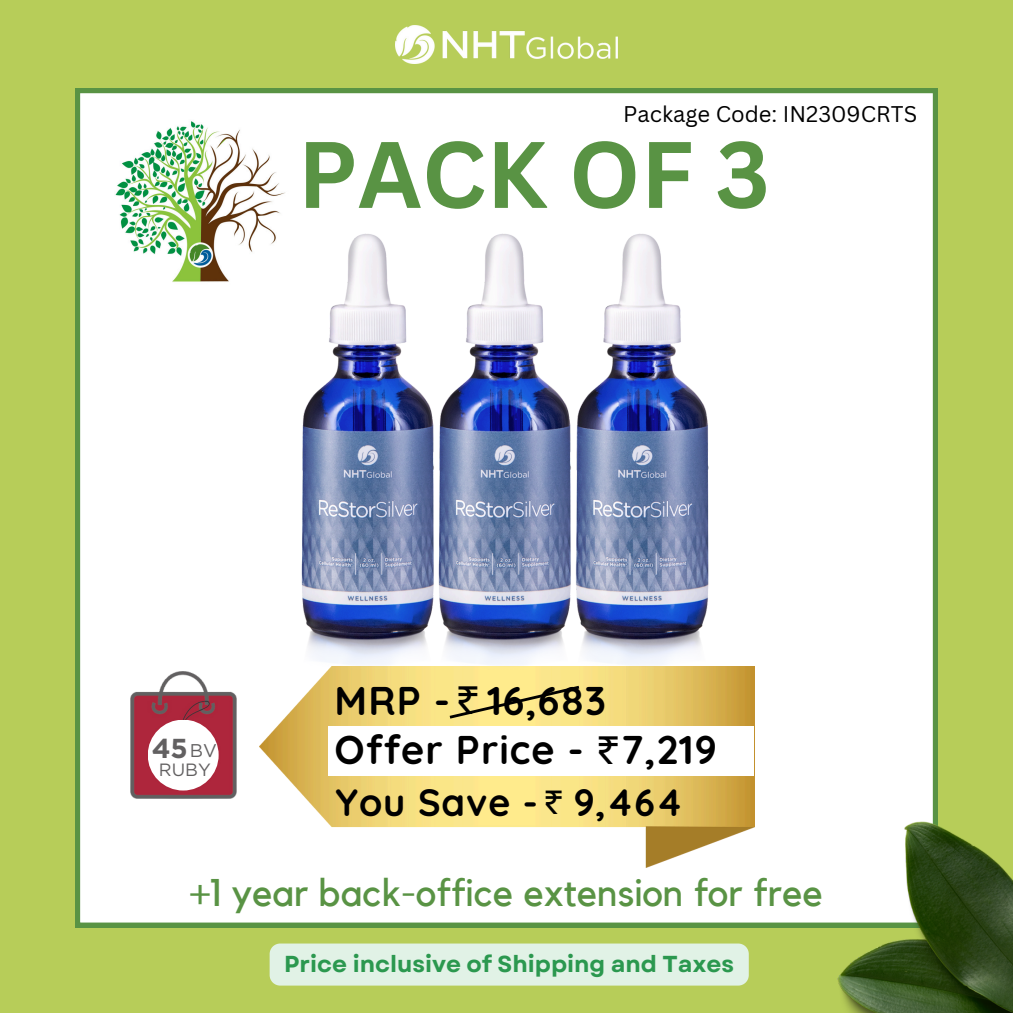
<style>
.page{position:relative;width:1013px;height:1013px;background:#fff}
.page>*{position:absolute;margin:0;border:0;box-sizing:border-box;transform-origin:0 0}
.t1{font:700 92.12px "Canva Sans";color:#599344}
.t2{font:44.38px "Noto Sans Gurmukhi";color:#000}
.t3{font:700 39.88px/49.1px "Quicksand";letter-spacing:.025em;color:#000}
.t4{font:38.5px "Kollektif";color:#599344}
.t5{font:700 37.88px "Quicksand";letter-spacing:.025em;color:#000}
.t6{font:37.62px "Noto Sans Gurmukhi";color:#000}
.t7{font:700 27.38px "Gotham";color:#626061}
.t8{font:700 23.12px "Garet";color:#2b984f}
.t9{font:22px "Canva Sans";color:#000}
.t10{font:18.38px "Gotham";color:#626061}
.t11{font:17.75px "Gotham";color:#626061}
</style>
<div class="page">
<div style="left:0;top:0;width:1012px;height:1012px;background:#b7cd59"></div>
<div style="left:75px;top:88px;width:862px;height:839px;background:#fff"></div>
<img style="left:259px;top:666px;width:495px;height:201px">
<div style="left:329px;top:726px;width:425px;height:50px;background:#fff"></div>
<svg style="left:446px;top:683px;width:136px;height:37px;background:#e9d680"></svg>
<img style="left:89px;top:94px;width:217px;height:217px;border-radius:50%">
<img style="left:580px;top:228px;width:137px;height:442px">
<img style="left:443px;top:228px;width:137px;height:442px">
<img style="left:295px;top:228px;width:148px;height:442px">
<img style="left:130px;top:671px;width:106px;height:127px">
<div style="left:148px;top:719px;width:71px;height:71px;background:#fff;border-radius:50%"></div>
<img style="left:837px;top:821px;width:175px;height:191px">
<img style="left:396px;top:25px;width:221px;height:39px">
<div style="left:269px;top:943px;width:479px;height:42px;background:#e1f2e6"></div>
<p class="t9" style="left:623px;top:98px;width:295px">Package Code: IN2309CRTS</p>
<h1 class="t1" style="left:297px;top:109px;width:474px">PACK OF 3</h1>
<p class="t7" style="left:152px;top:732px;width:38px">45</p>
<p class="t10" style="left:190px;top:739px;width:29px">BV</p>
<p class="t11" style="left:159px;top:758px;width:53px">RUBY</p>
<p class="t3" style="left:334px;top:675px;width:383px">MRP - 16,683<br>Offer Price - 7,219</p>
<p class="t2" style="left:455px;top:674px;width:26px">₹</p>
<p class="t2" style="left:595px;top:724px;width:26px">₹</p>
<p class="t5" style="left:335px;top:777px;width:349px">You Save - 9,464</p>
<p class="t6" style="left:543px;top:780px;width:22px">₹</p>
<p class="t4" style="left:190px;top:875px;width:634px">+1 year back-office extension for free</p>
<p class="t8" style="left:284px;top:946px;width:451px">Price inclusive of Shipping and Taxes</p>
</div>
